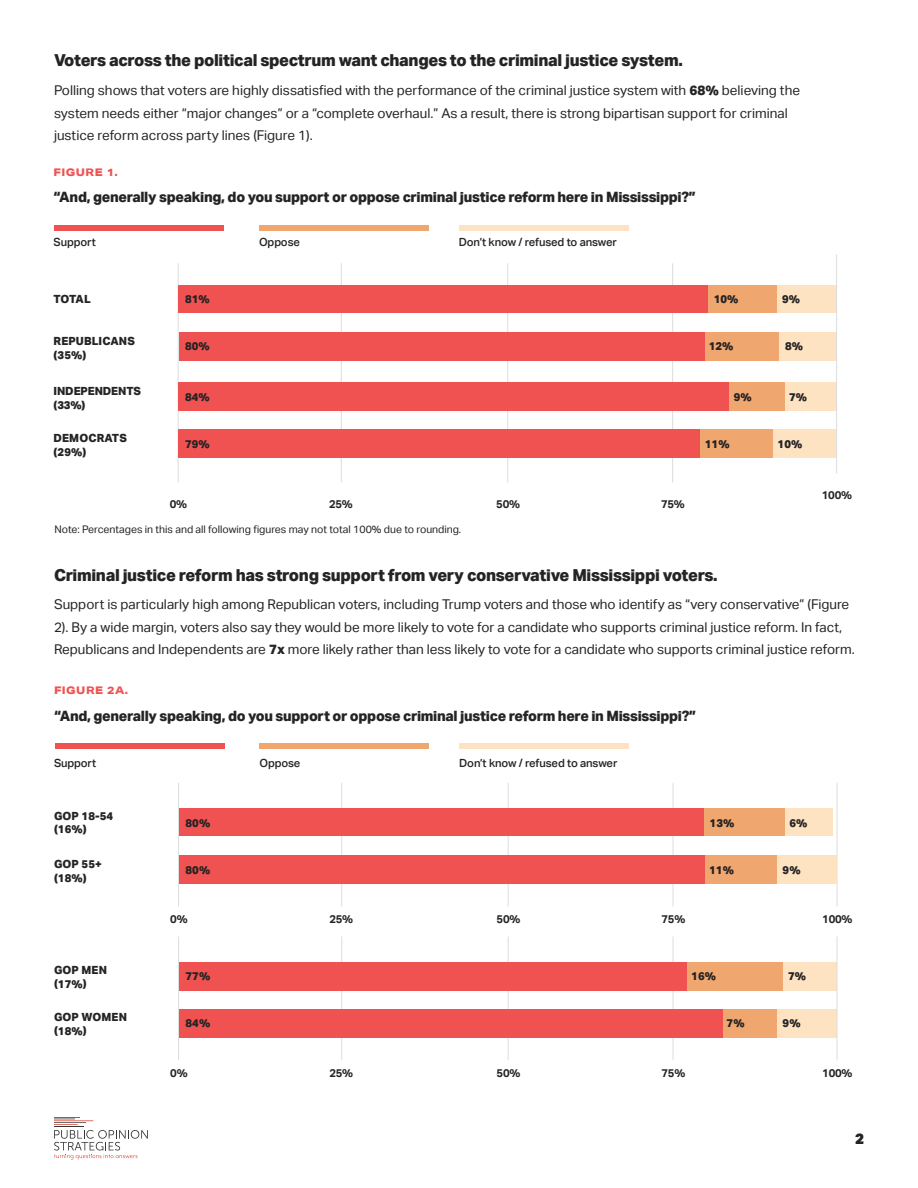
<style>
.page{position:relative;width:918px;height:1188px;background:#fff}
.page>*{position:absolute;margin:0;border:0;box-sizing:border-box;transform-origin:0 0}
.t1{font:800 16.5px "Aktiv Grotesk";letter-spacing:-.02em;color:#262324}
.t2{font:900 15px "Aktiv Grotesk";color:#262324}
.t3{font:800 14.25px "Aktiv Grotesk";letter-spacing:-.02em;color:#262324}
.t4{font:13.5px/22.5px "Aktiv Grotesk";color:#262324}
.Tabel_Label_Bold{font:800 11.25px/13.5px "Aktiv Grotesk";letter-spacing:.01em;color:#262324}
.Table_Label{font:500 11.25px "Aktiv Grotesk";letter-spacing:-.01em;color:#262324}
.Table_Range{font:700 11.25px "Aktiv Grotesk";letter-spacing:-.02em;color:#262324}
.Tabel_Label_Bold-2{font:800 11.25px/13.5px "Aktiv Grotesk";letter-spacing:-.01em;color:#262324}
.t5{font:10.5px "Aktiv Grotesk";color:#262324}
.Figure_Title{font:800 10.5px "Aktiv Grotesk Ex";letter-spacing:.05em;color:#f05252}
.s1{font-weight:800}
</style>
<div class="page">
<svg style="left:54px;top:1117px;width:94px;height:43px"></svg>
<hr style="left:178px;top:263px;width:1px;height:219px;background:#dcdddf">
<hr style="left:672px;top:263px;width:1px;height:219px;background:#dcdddf">
<hr style="left:507px;top:263px;width:1px;height:219px;background:#dcdddf">
<hr style="left:341px;top:263px;width:1px;height:219px;background:#dcdddf">
<div style="left:179px;top:285px;width:530px;height:27px;background:#f05252"></div>
<div style="left:776px;top:285px;width:61px;height:27px;background:#fee3c2"></div>
<div style="left:709px;top:285px;width:68px;height:27px;background:#f0a76f"></div>
<div style="left:772px;top:430px;width:64px;height:28px;background:#fee3c2"></div>
<div style="left:179px;top:383px;width:554px;height:28px;background:#f05252"></div>
<div style="left:782px;top:383px;width:55px;height:28px;background:#fee3c2"></div>
<div style="left:730px;top:383px;width:55px;height:28px;background:#f0a76f"></div>
<div style="left:179px;top:430px;width:523px;height:28px;background:#f05252"></div>
<div style="left:54px;top:225px;width:170px;height:5px;background:#f05252"></div>
<div style="left:259px;top:225px;width:170px;height:5px;background:#f0a76f"></div>
<div style="left:459px;top:225px;width:170px;height:5px;background:#fee3c2"></div>
<div style="left:705px;top:332px;width:75px;height:28px;background:#f0a76f"></div>
<div style="left:701px;top:430px;width:72px;height:28px;background:#f0a76f"></div>
<div style="left:780px;top:332px;width:57px;height:28px;background:#fee3c2"></div>
<div style="left:179px;top:332px;width:526px;height:28px;background:#f05252"></div>
<hr style="left:836px;top:254px;width:1px;height:219px;background:#dcdddf">
<hr style="left:178px;top:937px;width:1px;height:123px;background:#dcdddf">
<hr style="left:178px;top:783px;width:1px;height:123px;background:#dcdddf">
<hr style="left:673px;top:937px;width:1px;height:123px;background:#dcdddf">
<hr style="left:673px;top:783px;width:1px;height:123px;background:#dcdddf">
<hr style="left:508px;top:937px;width:1px;height:123px;background:#dcdddf">
<hr style="left:508px;top:783px;width:1px;height:123px;background:#dcdddf">
<hr style="left:341px;top:937px;width:1px;height:123px;background:#dcdddf">
<hr style="left:341px;top:783px;width:1px;height:123px;background:#dcdddf">
<div style="left:179px;top:808px;width:526px;height:27px;background:#f05252"></div>
<div style="left:705px;top:808px;width:80px;height:27px;background:#f0a76f"></div>
<div style="left:785px;top:808px;width:48px;height:27px;background:#fee3c2"></div>
<div style="left:723px;top:1009px;width:54px;height:28px;background:#f0a76f"></div>
<div style="left:777px;top:1009px;width:60px;height:28px;background:#fee3c2"></div>
<div style="left:179px;top:962px;width:508px;height:28px;background:#f05252"></div>
<div style="left:782px;top:962px;width:55px;height:28px;background:#fee3c2"></div>
<div style="left:687px;top:962px;width:95px;height:28px;background:#f0a76f"></div>
<div style="left:179px;top:1009px;width:544px;height:28px;background:#f05252"></div>
<div style="left:55px;top:744px;width:170px;height:5px;background:#f05252"></div>
<div style="left:259px;top:744px;width:170px;height:5px;background:#f0a76f"></div>
<div style="left:459px;top:744px;width:170px;height:5px;background:#fee3c2"></div>
<hr style="left:837px;top:937px;width:1px;height:123px;background:#dcdddf">
<hr style="left:837px;top:783px;width:1px;height:123px;background:#dcdddf">
<div style="left:705px;top:856px;width:72px;height:28px;background:#f0a76f"></div>
<div style="left:777px;top:856px;width:60px;height:28px;background:#fee3c2"></div>
<div style="left:179px;top:856px;width:526px;height:28px;background:#f05252"></div>
<h3 class="t1" style="left:54px;top:50px;width:631px">Voters across the political spectrum want changes to the criminal justice system.</h3>
<h3 class="t4" style="left:54px;top:79px;width:748px">Polling shows that voters are highly dissatisfied with the performance of the criminal justice system with <span class="s1">68%</span> believing the system needs either “major changes” or a “complete overhaul.” As a result, there is strong bipartisan support for criminal justice reform across party lines (Figure 1).</h3>
<p class="Figure_Title" style="left:54px;top:165px;width:66px">FIGURE 1.</p>
<h3 class="t3" style="left:54px;top:189px;width:644px">“And, generally speaking, do you support or oppose criminal justice reform here in Mississippi?”</h3>
<p class="Table_Label" style="left:54px;top:235px;width:44px">Support</p>
<p class="Table_Label" style="left:259px;top:235px;width:42px">Oppose</p>
<p class="Table_Label" style="left:459px;top:235px;width:160px">Don’t know / refused to answer</p>
<p class="Tabel_Label_Bold" style="left:54px;top:293px;width:39px">TOTAL</p>
<p class="Tabel_Label_Bold" style="left:54px;top:335px;width:83px">REPUBLICANS (35%)</p>
<p class="Tabel_Label_Bold-2" style="left:54px;top:384px;width:89px">INDEPENDENTS (33%)</p>
<p class="Tabel_Label_Bold" style="left:54px;top:431px;width:75px">DEMOCRATS (29%)</p>
<p class="Tabel_Label_Bold" style="left:185px;top:293px;width:26px">81%</p>
<p class="Tabel_Label_Bold" style="left:714px;top:293px;width:26px">10%</p>
<p class="Tabel_Label_Bold" style="left:782px;top:293px;width:20px">9%</p>
<p class="Tabel_Label_Bold" style="left:185px;top:340px;width:26px">80%</p>
<p class="Tabel_Label_Bold" style="left:785px;top:340px;width:20px">8%</p>
<p class="Tabel_Label_Bold" style="left:709px;top:340px;width:26px">12%</p>
<p class="Tabel_Label_Bold" style="left:185px;top:390px;width:26px">84%</p>
<p class="Tabel_Label_Bold" style="left:734px;top:390px;width:20px">9%</p>
<p class="Tabel_Label_Bold" style="left:789px;top:390px;width:20px">7%</p>
<p class="Tabel_Label_Bold" style="left:185px;top:437px;width:26px">79%</p>
<p class="Tabel_Label_Bold" style="left:778px;top:437px;width:26px">10%</p>
<p class="Tabel_Label_Bold" style="left:705px;top:437px;width:26px">11%</p>
<p class="Table_Range" style="left:170px;top:498px;width:19px">0%</p>
<p class="Table_Range" style="left:329px;top:498px;width:25px">25%</p>
<p class="Table_Range" style="left:496px;top:498px;width:25px">50%</p>
<p class="Table_Range" style="left:661px;top:498px;width:25px">75%</p>
<h3 class="t5" style="left:54px;top:523px;width:408px">Note: Percentages in this and all following figures may not total 100% due to rounding.</h3>
<h3 class="t1" style="left:54px;top:566px;width:665px">Criminal justice reform has strong support from very conservative Mississippi voters.</h3>
<p class="Table_Range" style="left:822px;top:489px;width:32px">100%</p>
<h3 class="t4" style="left:54px;top:593px;width:802px">Support is particularly high among Republican voters, including Trump voters and those who identify as “very conservative” (Figure<br>2). By a wide margin, voters also say they would be more likely to vote for a candidate who supports criminal justice reform. In fact,<br>Republicans and Independents are <span class="s1">7x</span> more likely rather than less likely to vote for a candidate who supports criminal justice reform.</h3>
<p class="Figure_Title" style="left:54px;top:684px;width:76px">FIGURE 2A.</p>
<h3 class="t3" style="left:54px;top:707px;width:644px">“And, generally speaking, do you support or oppose criminal justice reform here in Mississippi?”</h3>
<p class="Table_Label" style="left:54px;top:757px;width:44px">Support</p>
<p class="Table_Label" style="left:259px;top:757px;width:42px">Oppose</p>
<p class="Table_Label" style="left:459px;top:757px;width:160px">Don’t know / refused to answer</p>
<p class="Tabel_Label_Bold" style="left:54px;top:809px;width:61px">GOP 18-54 (16%)</p>
<p class="Tabel_Label_Bold" style="left:54px;top:858px;width:49px">GOP 55+ (18%)</p>
<p class="Tabel_Label_Bold" style="left:54px;top:964px;width:55px">GOP MEN (17%)</p>
<p class="Tabel_Label_Bold" style="left:54px;top:1011px;width:75px">GOP WOMEN (18%)</p>
<p class="Tabel_Label_Bold" style="left:186px;top:816px;width:26px">80%</p>
<p class="Tabel_Label_Bold" style="left:710px;top:816px;width:26px">13%</p>
<p class="Tabel_Label_Bold" style="left:790px;top:816px;width:20px">6%</p>
<p class="Tabel_Label_Bold" style="left:186px;top:863px;width:26px">80%</p>
<p class="Tabel_Label_Bold" style="left:709px;top:863px;width:26px">11%</p>
<p class="Tabel_Label_Bold" style="left:783px;top:863px;width:20px">9%</p>
<p class="Table_Range" style="left:170px;top:913px;width:19px">0%</p>
<p class="Table_Range" style="left:329px;top:913px;width:25px">25%</p>
<p class="Table_Range" style="left:497px;top:913px;width:25px">50%</p>
<p class="Table_Range" style="left:662px;top:913px;width:25px">75%</p>
<p class="Table_Range" style="left:822px;top:913px;width:32px">100%</p>
<p class="Tabel_Label_Bold" style="left:186px;top:969px;width:26px">77%</p>
<p class="Tabel_Label_Bold" style="left:691px;top:969px;width:26px">16%</p>
<p class="Tabel_Label_Bold" style="left:788px;top:969px;width:20px">7%</p>
<p class="Tabel_Label_Bold" style="left:186px;top:1016px;width:26px">84%</p>
<p class="Tabel_Label_Bold" style="left:727px;top:1016px;width:20px">7%</p>
<p class="Tabel_Label_Bold" style="left:783px;top:1016px;width:20px">9%</p>
<p class="Table_Range" style="left:170px;top:1067px;width:19px">0%</p>
<p class="Table_Range" style="left:329px;top:1067px;width:25px">25%</p>
<p class="Table_Range" style="left:497px;top:1067px;width:25px">50%</p>
<p class="Table_Range" style="left:662px;top:1067px;width:25px">75%</p>
<p class="Table_Range" style="left:822px;top:1067px;width:32px">100%</p>
<p class="t2" style="left:855px;top:1129px;width:10px">2</p>
</div>
